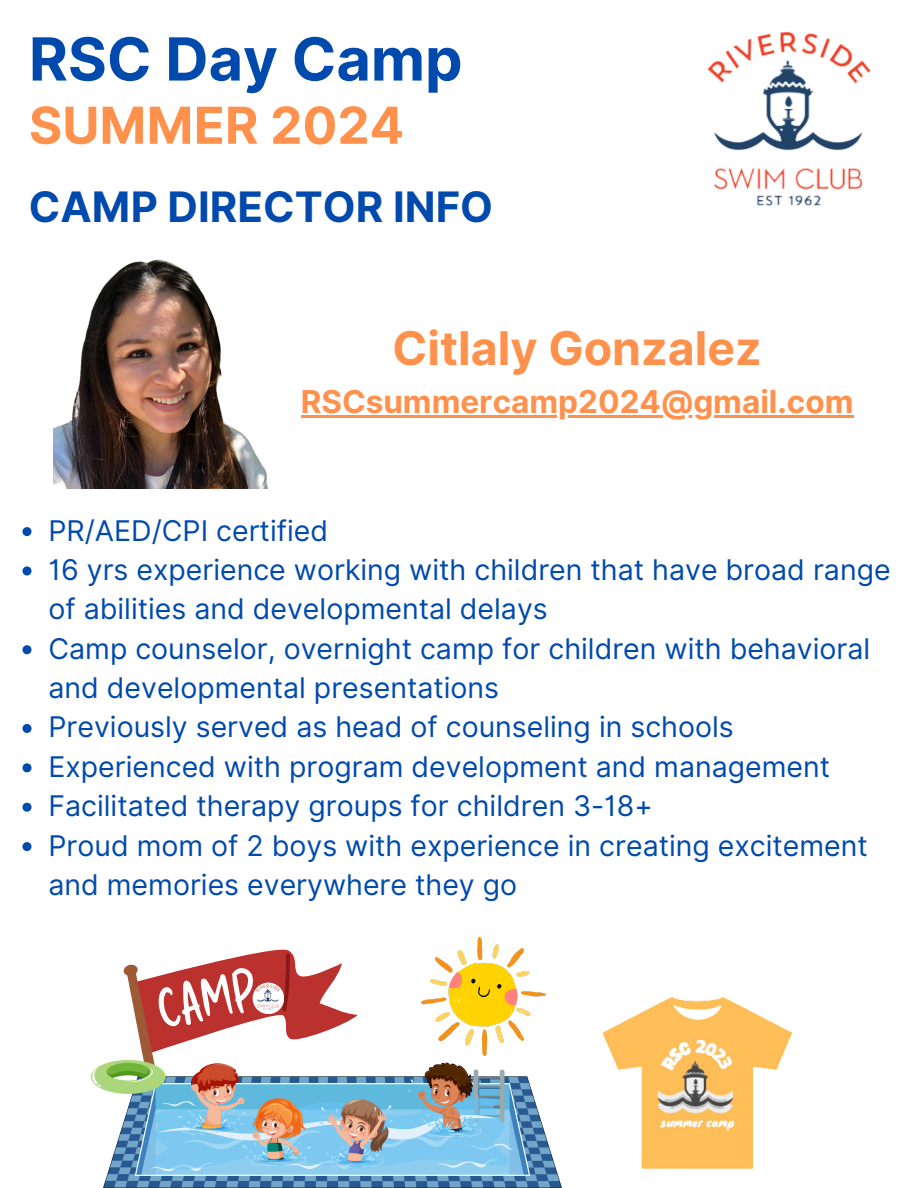
<style>
.page{position:relative;width:918px;height:1188px;background:#fff}
.page>*{position:absolute;margin:0;border:0;box-sizing:border-box;transform-origin:0 0}
.t1{font:700 59.4px "Inter";color:#004aad}
.t2{font:700 51px "Inter";color:#ff914d}
.t3{font:700 46.5px "Inter";color:#ff914d}
.t4{font:700 42px "Inter";color:#004aad}
.t5{font:700 31.5px "Inter";color:#ff914d}
.t6{font:28.5px/39.3px "Inter";color:#004aad}
</style>
<div class="page">
<img style="left:707px;top:32px;width:164px;height:174px">
<svg style="left:123px;top:949px;width:235px;height:112px"></svg>
<img style="left:92px;top:1061px;width:470px;height:127px">
<img style="left:421px;top:937px;width:124px;height:118px">
<svg style="left:253px;top:983px;width:31px;height:31px"></svg>
<img style="left:254px;top:985px;width:29px;height:27px">
<img style="left:602px;top:997px;width:191px;height:172px">
<svg style="left:22px;top:527px;width:10px;height:9px"></svg>
<svg style="left:22px;top:566px;width:10px;height:9px"></svg>
<svg style="left:22px;top:645px;width:10px;height:9px"></svg>
<svg style="left:22px;top:724px;width:10px;height:9px"></svg>
<svg style="left:22px;top:763px;width:10px;height:9px"></svg>
<svg style="left:22px;top:803px;width:10px;height:9px"></svg>
<svg style="left:22px;top:842px;width:10px;height:9px"></svg>
<img style="left:53px;top:259px;width:215px;height:230px">
<hr style="left:301px;top:415px;width:552px;height:3px;background:#ff914d">
<h2 class="t1" style="left:29px;top:23px;width:435px">RSC Day Camp</h2>
<p class="t2" style="left:29px;top:95px;width:377px">SUMMER 2024</p>
<p class="t4" style="left:29px;top:182px;width:466px">CAMP DIRECTOR INFO</p>
<p class="t3" style="left:392px;top:320px;width:371px">Citlaly Gonzalez</p>
<p class="t5" style="left:301px;top:383px;width:554px">RSCsummercamp2024@gmail.com</p>
<h3 class="t6" style="left:48px;top:511px;width:281px">PR/AED/CPI certified</h3>
<p class="t6" style="left:48px;top:550px;width:844px">16 yrs experience working with children that have broad range of abilities and developmental delays</p>
<h4 class="t6" style="left:48px;top:629px;width:823px">Camp counselor, overnight camp for children with behavioral and developmental presentations</h4>
<p class="t6" style="left:48px;top:707px;width:687px">Previously served as head of counseling in schools</p>
<p class="t6" style="left:48px;top:747px;width:783px">Experienced with program development and management</p>
<p class="t6" style="left:48px;top:786px;width:606px">Facilitated therapy groups for children 3-18+</p>
<p class="t6" style="left:48px;top:826px;width:821px">Proud mom of 2 boys with experience in creating excitement and memories everywhere they go</p>
</div>
